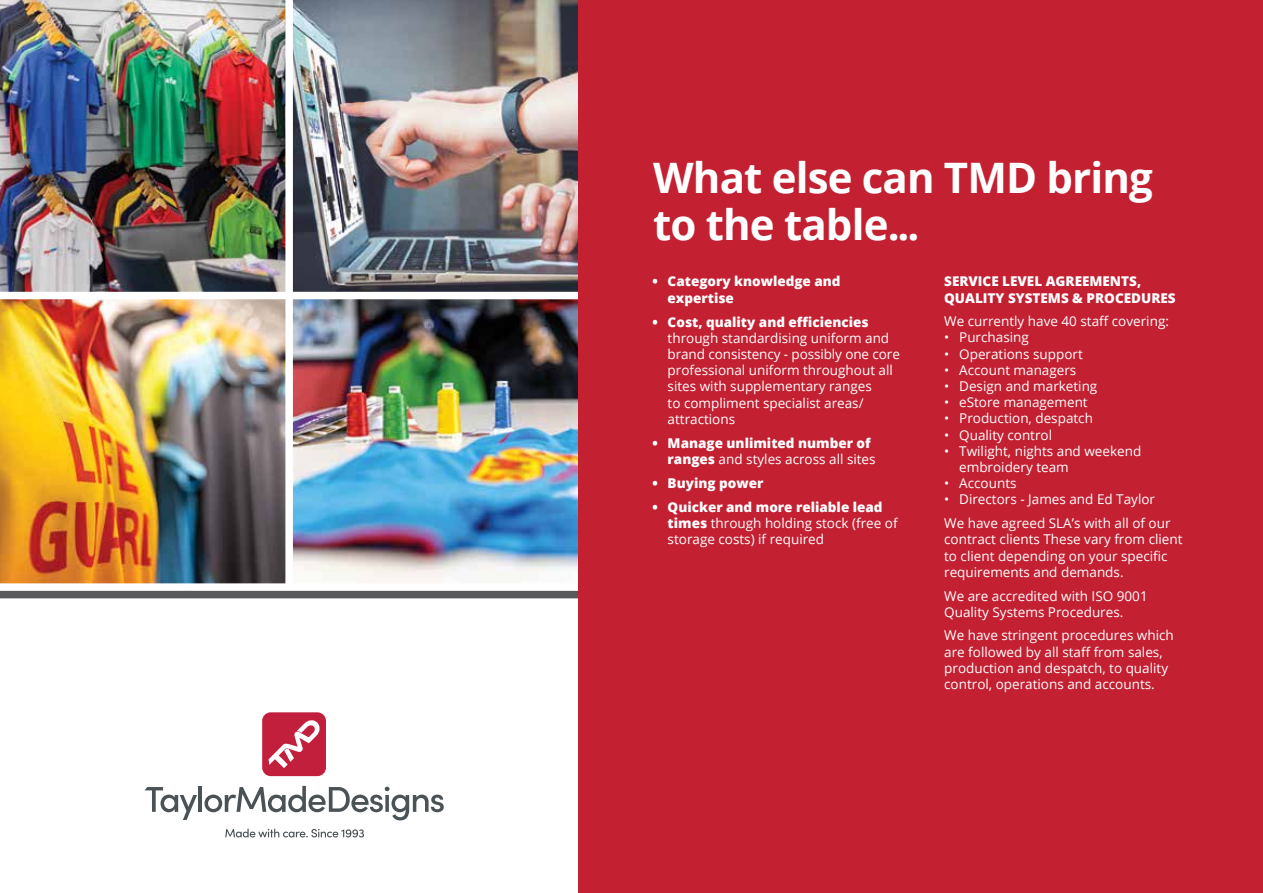
<style>
.page{position:relative;width:1263px;height:893px;background:#fff}
.page>*{position:absolute;margin:0;border:0;box-sizing:border-box;transform-origin:0 0}
.t1{font:700 42px/46.5px "Open Sans";letter-spacing:-.02em;color:#fff}
.t2{font:13.5px/16.2px "Open Sans";color:#fff}
.t3{font:800 13.5px/16.2px "Open Sans";color:#fff}
.s1{font-weight:400}
.s2{font-weight:800}
</style>
<div class="page">
<svg style="left:145px;top:787px;width:52px;height:33px"></svg>
<hr style="left:198px;top:786px;width:4px;height:26px;background:#4b5256">
<svg style="left:204px;top:786px;width:240px;height:34px"></svg>
<svg style="left:225px;top:829px;width:139px;height:8px"></svg>
<div style="left:262px;top:712px;width:64px;height:64px;background:#c21f3d;border-radius:9px"></div>
<svg style="left:269px;top:720px;width:51px;height:48px"></svg>
<img style="left:0;top:0;width:578px;height:583px">
<img style="left:293px;top:0;width:285px;height:222px">
<div style="left:0;top:591px;width:591px;height:7px;background:#58595b"></div>
<div style="left:0;top:292px;width:591px;height:7px;background:#fff"></div>
<div style="left:285px;top:0;width:8px;height:587px;background:#fff"></div>
<div style="left:578px;top:0;width:685px;height:893px;background:#c32032"></div>
<h1 class="t1" style="left:653px;top:154px;width:501px">What else can TMD bring to the table...</h1>
<p class="t3" style="left:668px;top:273px;width:174px;text-indent:-15px">• Category knowledge and expertise</p>
<p class="t3" style="left:653px;top:313px;width:218px">• Cost, quality and efficiencies</p>
<p class="t2" style="left:668px;top:329px;width:234px">through standardising uniform and brand consistency - possibly one core professional uniform throughout all sites with supplementary ranges<br>to compliment specialist areas/ attractions</p>
<p class="t3" style="left:668px;top:434px;width:210px;text-indent:-15px">• Manage unlimited number of ranges <span class="s1">and styles across all sites</span></p>
<p class="t3" style="left:653px;top:474px;width:112px">• Buying power</p>
<p class="t2" style="left:668px;top:499px;width:231px;text-indent:-15px"><span class="s2">• Quicker and more reliable lead times</span> through holding stock (free of storage costs) if required</p>
<p class="t3" style="left:944px;top:273px;width:233px">SERVICE LEVEL AGREEMENTS,<br>QUALITY SYSTEMS &amp; PROCEDURES</p>
<p class="t2" style="left:944px;top:313px;width:226px">We currently have 40 staff covering:</p>
<p class="t2" style="left:944px;top:329px;width:86px">• Purchasing</p>
<p class="t2" style="left:944px;top:345px;width:140px">• Operations support</p>
<p class="t2" style="left:944px;top:361px;width:134px">• Account managers</p>
<p class="t2" style="left:944px;top:378px;width:155px">• Design and marketing</p>
<p class="t2" style="left:944px;top:394px;width:145px">• eStore management</p>
<p class="t2" style="left:944px;top:410px;width:150px">• Production, despatch</p>
<p class="t2" style="left:944px;top:426px;width:109px">• Quality control</p>
<p class="t2" style="left:959px;top:442px;width:184px;text-indent:-15px">• Twilight, nights and weekend embroidery team</p>
<p class="t2" style="left:944px;top:475px;width:74px">• Accounts</p>
<p class="t2" style="left:944px;top:487px;width:228px;line-height:23.7px">• Directors - James and Ed Taylor<br>We have agreed SLA’s with all of our</p>
<p class="t2" style="left:944px;top:531px;width:240px">contract clients These vary from client to client depending on your specific requirements and demands.</p>
<p class="t2" style="left:944px;top:587px;width:205px">We are accredited with ISO 9001<br>Quality Systems Procedures.</p>
<p class="t2" style="left:944px;top:627px;width:231px">We have stringent procedures which are followed by all staff from sales, production and despatch, to quality control, operations and accounts.</p>
</div>
